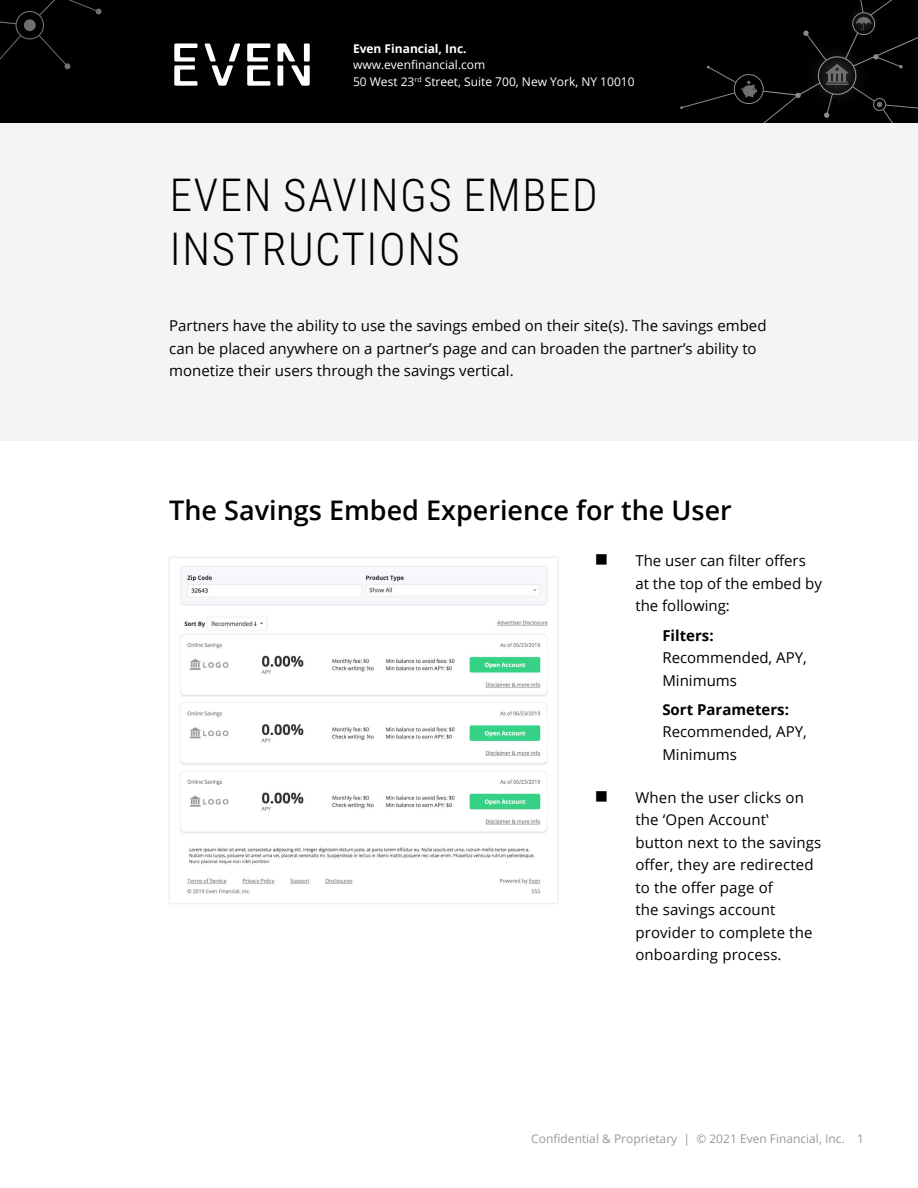
<style>
.page{position:relative;width:918px;height:1188px;background:#fff}
.page>*{position:absolute;margin:0;border:0;box-sizing:border-box;transform-origin:0 0}
.t1{font:300 45px/54px "Roboto Condensed";letter-spacing:.035em;color:#000}
.t2{font:600 27px "Open Sans";color:#000}
.t3{font:15px/22.5px "Open Sans";color:#000}
.t4{font:700 15px "Open Sans";color:#000}
.t5{font:12px/16.5px "Open Sans";color:#fff}
.t6{font:12px "Open Sans";color:#989898}
.t7{font:700 12px "Open Sans";color:#fff}
</style>
<div class="page">
<div style="left:0;top:0;width:918px;height:123px;background:#000"></div>
<svg style="left:0;top:0;width:102px;height:69px"></svg>
<svg style="left:680px;top:0;width:238px;height:123px"></svg>
<svg style="left:174px;top:44px;width:23px;height:42px"></svg>
<svg style="left:204px;top:44px;width:36px;height:42px"></svg>
<svg style="left:278px;top:44px;width:32px;height:42px"></svg>
<svg style="left:247px;top:44px;width:23px;height:42px"></svg>
<div style="left:0;top:123px;width:918px;height:318px;background:#f4f4f4"></div>
<img style="left:180px;top:566px;width:368px;height:328px">
<div style="left:168px;top:557px;width:391px;height:347px;border:2px solid #efefef"></div>
<p class="t7" style="left:353px;top:40px;width:115px">Even Financial, Inc.</p>
<p class="t5" style="left:353px;top:56px;width:283px">www.evenfinancial.com<br>50 West 23<sup>rd</sup> Street, Suite 700, New York, NY 10010</p>
<h1 class="t1" style="left:170px;top:167px;width:429px">EVEN SAVINGS EMBED<br>INSTRUCTIONS</h1>
<p class="t3" style="left:169px;top:314px;width:599px">Partners have the ability to use the savings embed on their site(s). The savings embed can be placed anywhere on a partner’s page and can broaden the partner’s ability to monetize their users through the savings vertical.</p>
<h2 class="t2" style="left:169px;top:491px;width:564px">The Savings Embed Experience for the User</h2>
<p class="t3" style="left:635px;top:549px;width:188px">The user can filter offers at the top of the embed by the following:</p>
<p class="t4" style="left:662px;top:625px;width:53px">Filters:</p>
<p class="t3" style="left:662px;top:646px;width:146px">Recommended, APY,<br>Minimums</p>
<p class="t4" style="left:662px;top:699px;width:128px">Sort Parameters:</p>
<p class="t3" style="left:662px;top:720px;width:146px">Recommended, APY,<br>Minimums</p>
<p class="t3" style="left:635px;top:786px;width:188px">When the user clicks on the ‘Open Account‛<br>button next to the savings offer, they are redirected to the offer page of<br>the savings account provider to complete the onboarding process.</p>
<p class="t6" style="left:531px;top:1131px;width:334px">Confidential &amp; Proprietary | © 2021 Even Financial, Inc. 1</p>
</div>
